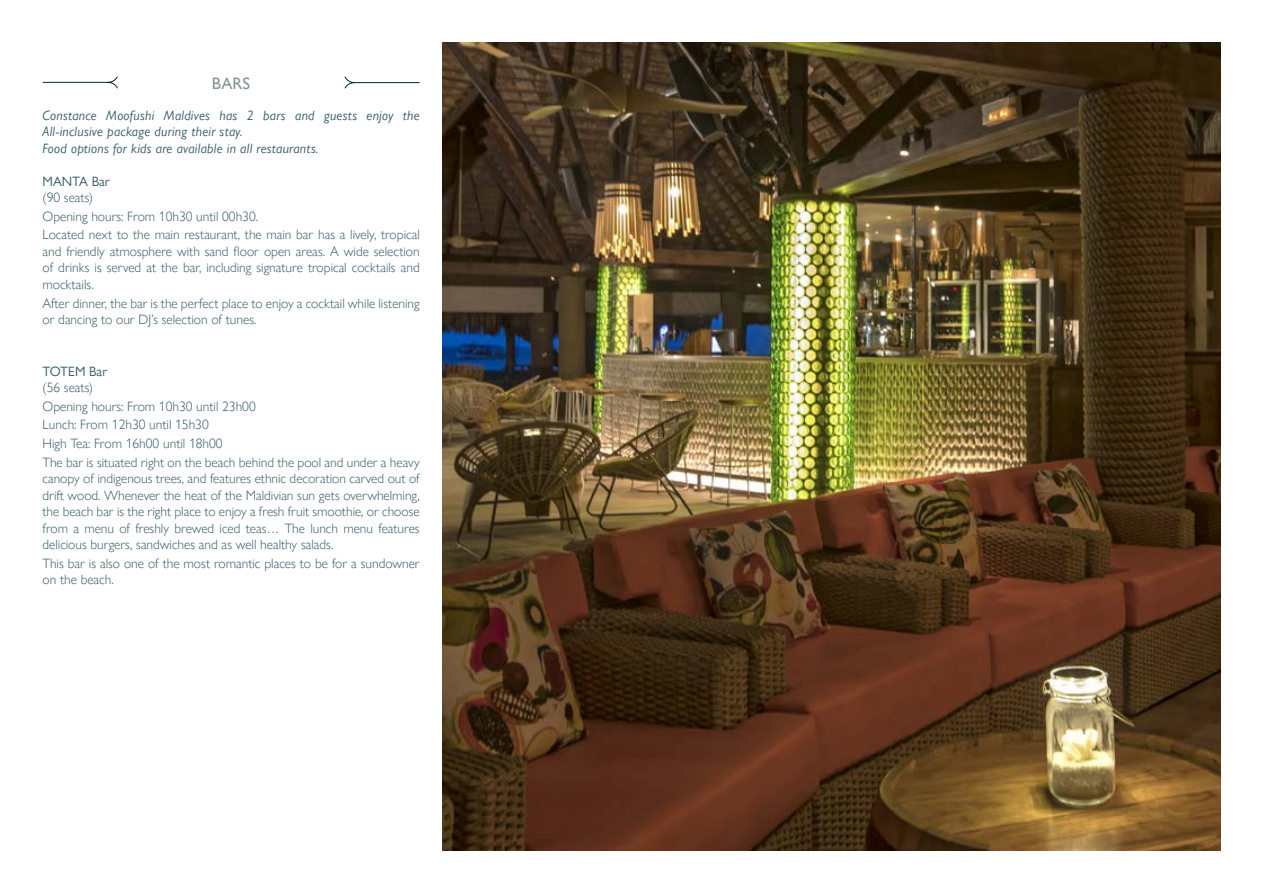
<style>
.page{position:relative;width:1263px;height:893px;background:#fff}
.page>*{position:absolute;margin:0;border:0;box-sizing:border-box;transform-origin:0 0}
.t1{font:500 16.5px "Gill Sans Nova";color:#829592}
.t2{font:300 13.5px/16.5px "Gill Sans Nova";color:#2f5763}
.t3{font:italic 13.5px/16.5px "Gill Sans Nova";letter-spacing:.02em;color:#2f5763}
.t4{font:13.5px "Gill Sans Nova";color:#2f5763}
</style>
<div class="page">
<img style="left:443px;top:43px;width:777px;height:807px">
<svg style="left:42px;top:76px;width:378px;height:13px"></svg>
<p class="t1" style="left:212px;top:73px;width:40px">BARS</p>
<p class="t3" style="left:43px;top:107px;width:379px">Constance Moofushi Maldives has 2 bars and guests enjoy the<br>All-inclusive package during their stay.<br>Food options for kids are available in all restaurants.</p>
<p class="t4" style="left:43px;top:173px;width:69px">MANTA Bar</p>
<p class="t2" style="left:43px;top:188px;width:379px;line-height:18.6px">(90 seats)<br>Opening hours: From 10h30 until 00h30.<br>Located next to the main restaurant, the main bar has a lively, tropical</p>
<p class="t2" style="left:43px;top:243px;width:379px;text-align:justify">and friendly atmosphere with sand floor open areas. A wide selection of drinks is served at the bar, including signature tropical cocktails and mocktails.</p>
<p class="t2" style="left:43px;top:295px;width:379px">After dinner, the bar is the perfect place to enjoy a cocktail while listening or dancing to our DJ’s selection of tunes.</p>
<p class="t4" style="left:43px;top:363px;width:66px">TOTEM Bar</p>
<p class="t2" style="left:43px;top:378px;width:379px;line-height:18.6px">(56 seats)<br>Opening hours: From 10h30 until 23h00<br>Lunch: From 12h30 until 15h30<br>High Tea: From 16h00 until 18h00<br>The bar is situated right on the beach behind the pool and under a heavy</p>
<p class="t2" style="left:43px;top:470px;width:379px;text-align:justify">canopy of indigenous trees, and features ethnic decoration carved out of drift wood. Whenever the heat of the Maldivian sun gets overwhelming, the beach bar is the right place to enjoy a fresh fruit smoothie, or choose from a menu of freshly brewed iced teas… The lunch menu features delicious burgers, sandwiches and as well healthy salads.</p>
<p class="t2" style="left:43px;top:555px;width:379px">This bar is also one of the most romantic places to be for a sundowner on the beach.</p>
</div>
